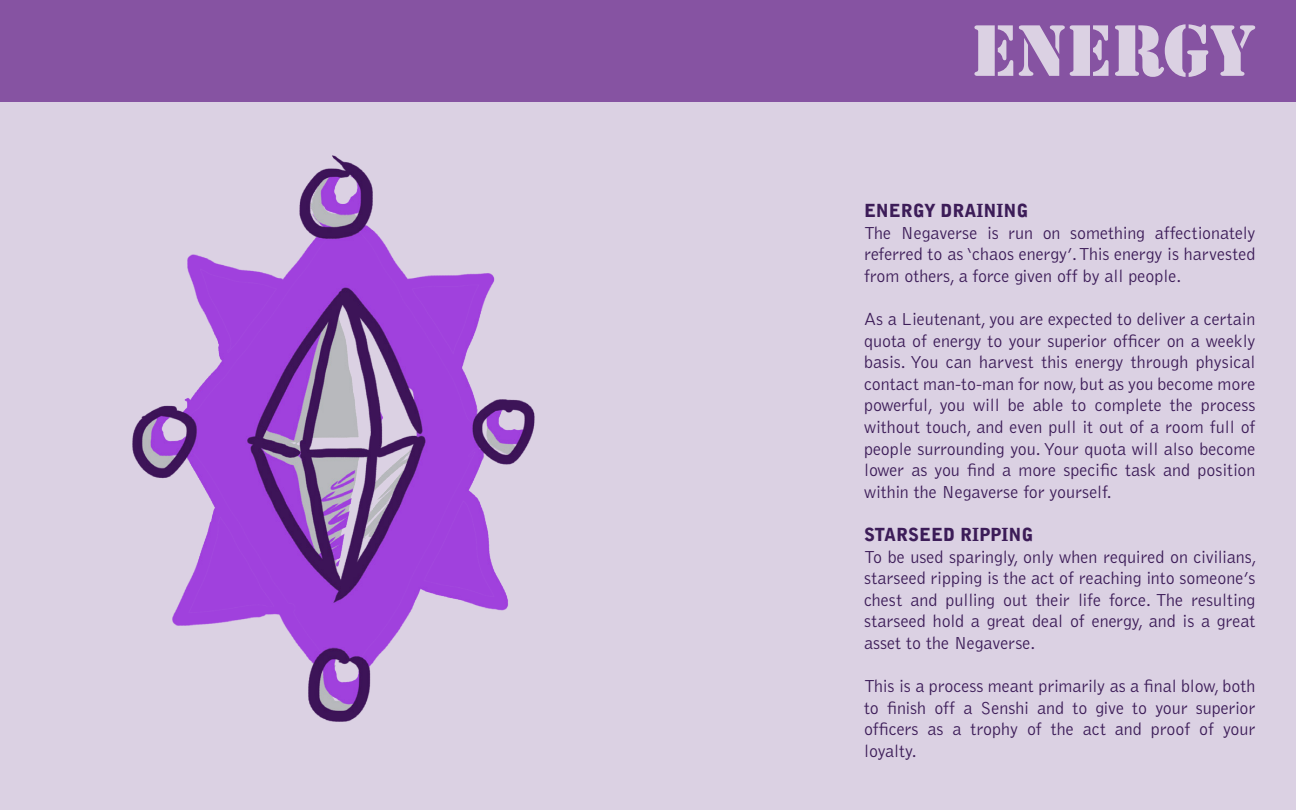
<style>
.page{position:relative;width:1296px;height:810px;background:#dbd1e3}
.page>*{position:absolute;margin:0;border:0;box-sizing:border-box;transform-origin:0 0}
.t1{font:67.5px "Stencil Std";color:#dbd1e3}
.t2{font:18px/21.6px "Bel Got Lijg";color:#3c1c58;text-align:justify}
.t3{font:900 18px "Bell Gothic BT";color:#3c1c58}
</style>
<div class="page">
<div style="left:0;top:0;width:1296px;height:101px;background:#8653a2"></div>
<img style="left:40px;top:101px;width:598px;height:621px">
<p class="t1" style="left:972px;top:7px;width:285px">ENERGY</p>
<p class="t3" style="left:864px;top:199px;width:166px">ENERGY DRAINING</p>
<p class="t2" style="left:864px;top:222px;width:393px">The Negaverse is run on something affectionately referred to as ‘chaos energy’. This energy is harvested from others, a force given off by all people.</p>
<p class="t2" style="left:864px;top:309px;width:393px">As a Lieutenant, you are expected to deliver a certain quota of energy to your superior officer on a weekly basis. You can harvest this energy through physical contact man-to-man for now, but as you become more powerful, you will be able to complete the process without touch, and even pull it out of a room full of people surrounding you. Your quota will also become lower as you find a more specific task and position within the Negaverse for yourself.</p>
<p class="t3" style="left:864px;top:523px;width:171px">STARSEED RIPPING</p>
<p class="t2" style="left:864px;top:546px;width:394px">To be used sparingly, only when required on civilians, starseed ripping is the act of reaching into someone’s chest and pulling out their life force. The resulting starseed hold a great deal of energy, and is a great asset to the Negaverse.</p>
<p class="t2" style="left:864px;top:676px;width:393px">This is a process meant primarily as a final blow, both to finish off a Senshi and to give to your superior officers as a trophy of the act and proof of your loyalty.</p>
</div>
